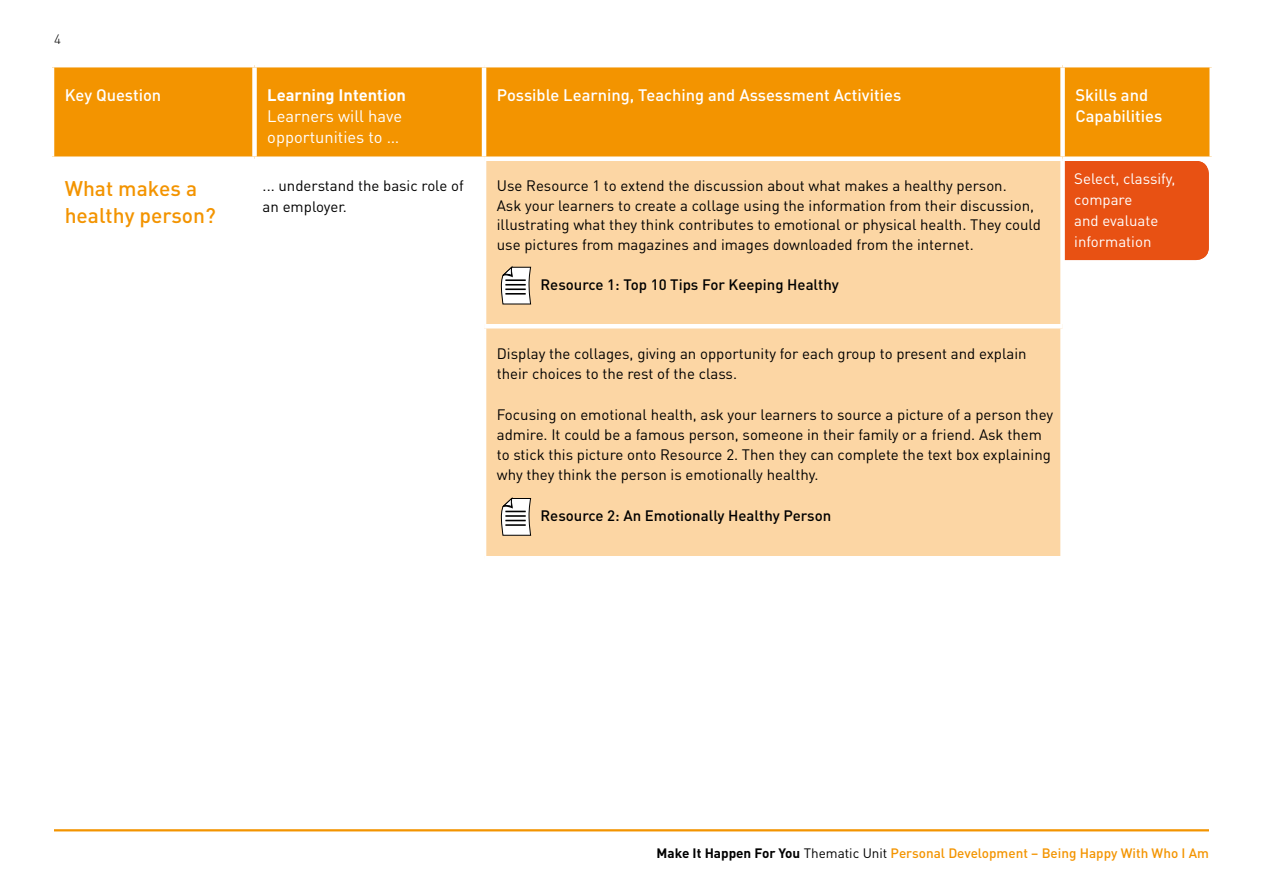
<style>
.page{position:relative;width:1263px;height:893px;background:#fff}
.page>*{position:absolute;margin:0;border:0;box-sizing:border-box;transform-origin:0 0}
.t1{font:500 21px/27px "DIN Pro";color:#f39400}
.t2{font:500 16.5px/21px "DIN Pro";color:#fff}
.t3{font:16.5px/21px "DIN Pro";color:#fff}
.t4{font:700 16.5px "DIN Pro";color:#fff}
.t5{font:15px/20.2px "DIN Pro";color:#000}
.t6{font:500 15px "DIN Pro";color:#000}
.t7{font:15px/21px "DIN Pro";color:#fff}
.t8{font:500 13.5px "DIN Pro";color:#f39400}
.t9{font:300 13.5px "DIN Pro";color:#000}
.s1{font-weight:700;color:#000}
.s2{font-weight:400;color:#000}
</style>
<div class="page">
<hr style="left:54px;top:829px;width:1155px;height:2px;background:#f39400">
<div style="left:971px;top:161px;width:238px;height:99px;background:#e85113;border-radius:13px"></div>
<div style="left:54px;top:67px;width:1155px;height:89px;background:#f39400"></div>
<div style="left:486px;top:161px;width:574px;height:395px;background:#fcd6a4"></div>
<div style="left:252px;top:67px;width:5px;height:89px;background:#fff"></div>
<hr style="left:482px;top:67px;width:4px;height:89px;background:#fff">
<div style="left:1060px;top:67px;width:5px;height:89px;background:#fff"></div>
<div style="left:1060px;top:161px;width:5px;height:163px;background:#fff"></div>
<hr style="left:484px;top:324px;width:578px;height:4px;background:#fff">
<svg style="left:501px;top:267px;width:30px;height:38px"></svg>
<svg style="left:501px;top:498px;width:30px;height:38px"></svg>
<p class="t9" style="left:54px;top:30px;width:8px">4</p>
<p class="t2" style="left:65px;top:84px;width:98px">Key Question</p>
<p class="t4" style="left:267px;top:84px;width:140px">Learning Intention</p>
<p class="t3" style="left:267px;top:105px;width:136px">Learners will have opportunities to …</p>
<p class="t2" style="left:497px;top:84px;width:406px">Possible Learning, Teaching and Assessment Activities</p>
<p class="t2" style="left:1075px;top:84px;width:89px">Skills and<br>Capabilities</p>
<h1 class="t1" style="left:65px;top:174px;width:153px">What makes a healthy person?</h1>
<p class="t5" style="left:263px;top:175px;width:203px;line-height:21px">... understand the basic role of an employer.</p>
<p class="t5" style="left:497px;top:176px;width:546px;line-height:19.5px">Use Resource 1 to extend the discussion about what makes a healthy person.<br>Ask your learners to create a collage using the information from their discussion, illustrating what they think contributes to emotional or physical health. They could use pictures from magazines and images downloaded from the internet.</p>
<p class="t6" style="left:540px;top:274px;width:300px">Resource 1: Top 10 Tips For Keeping Healthy</p>
<p class="t7" style="left:1074px;top:168px;width:103px">Select, classify, compare<br>and evaluate information</p>
<p class="t5" style="left:497px;top:343px;width:531px">Display the collages, giving an opportunity for each group to present and explain their choices to the rest of the class.</p>
<p class="t5" style="left:497px;top:404px;width:558px">Focusing on emotional health, ask your learners to source a picture of a person they admire. It could be a famous person, someone in their family or a friend. Ask them to stick this picture onto Resource 2. Then they can complete the text box explaining why they think the person is emotionally healthy.</p>
<p class="t6" style="left:540px;top:505px;width:292px">Resource 2: An Emotionally Healthy Person</p>
<p class="t8" style="left:656px;top:843px;width:554px"><span class="s1">Make It Happen For You</span> <span class="s2">Thematic Unit</span> Personal Development – Being Happy With Who I Am</p>
</div>
